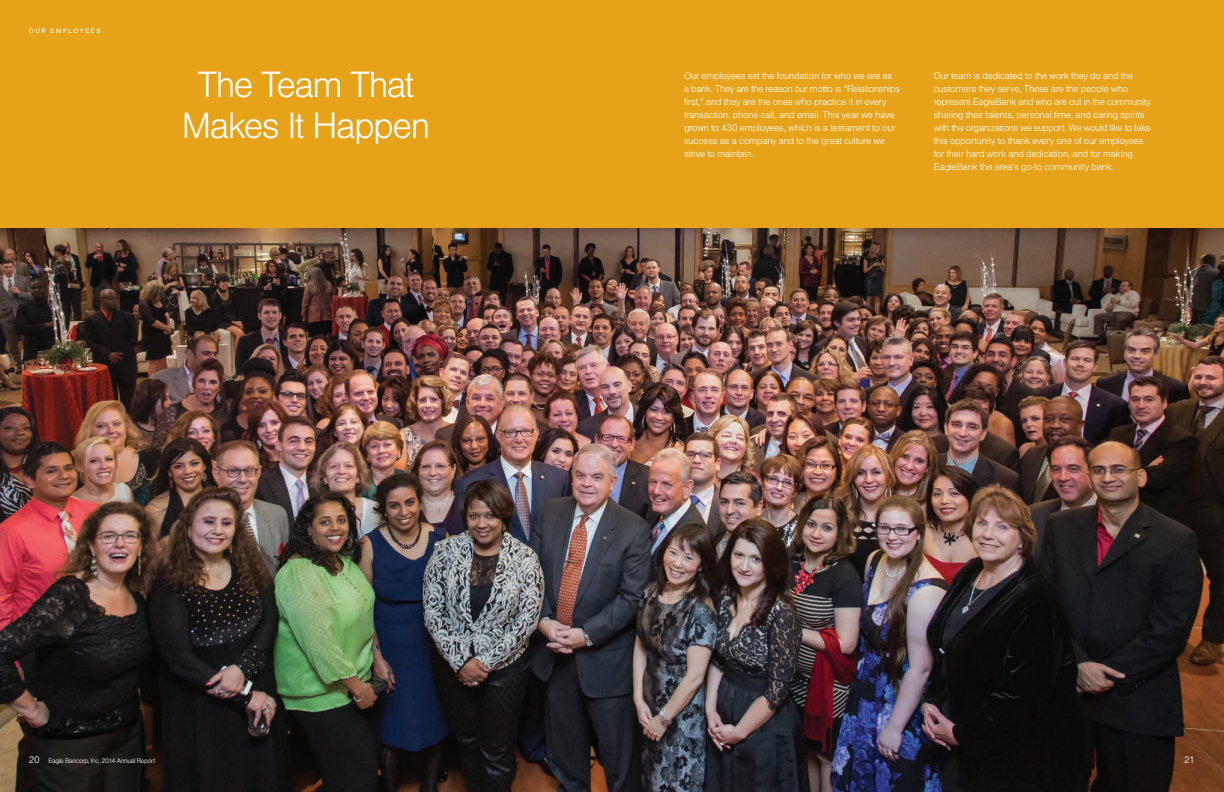
<style>
.page{position:relative;width:1224px;height:792px;background:#fff}
.page>*{position:absolute;margin:0;border:0;box-sizing:border-box;transform-origin:0 0}
.t1{font:300 38px/41px "Nimbus San";letter-spacing:-.04em;color:#fff;text-align:center}
.t2{font:300 10px/13px "Nimbus San";letter-spacing:-.015em;color:#fff}
.t3{font:300 7px "Nimbus San";letter-spacing:-.04em;color:#fff}
.t4{font:6.8px "Nimbus San";letter-spacing:.22em;color:#fff}
.s1{font-size:10px}
</style>
<div class="page">
<img style="left:0;top:228px;width:1224px;height:564px">
<div style="left:0;top:0;width:1224px;height:228px;background:#e6a218"></div>
<p class="t4" style="left:29px;top:27px;width:74px">OUR EMPLOYEES</p>
<h1 class="t1" style="left:182px;top:65px;width:250px">The Team That<br>Makes It Happen</h1>
<p class="t2" style="left:684px;top:69px;width:218px">Our employees set the foundation for who we are as<br>a bank. They are the reason our motto is “Relationships first,” and they are the ones who practice it in every transaction, phone call, and email. This year we have grown to 430 employees, which is a testament to our success as a company and to the great culture we strive to maintain.</p>
<p class="t2" style="left:934px;top:69px;width:219px">Our team is dedicated to the work they do and the customers they serve. These are the people who represent EagleBank and who are out in the community sharing their talents, personal time, and caring spirits with the organizations we support. We would like to take this opportunity to thank every one of our employees for their hard work and dedication, and for making EagleBank the area’s go-to community bank.</p>
<p class="t3" style="left:29px;top:757px;width:128px"><span class="s1">20</span> Eagle Bancorp, Inc. 2014 Annual Report</p>
<p class="t2" style="left:1184px;top:754px;width:12px">21</p>
</div>
